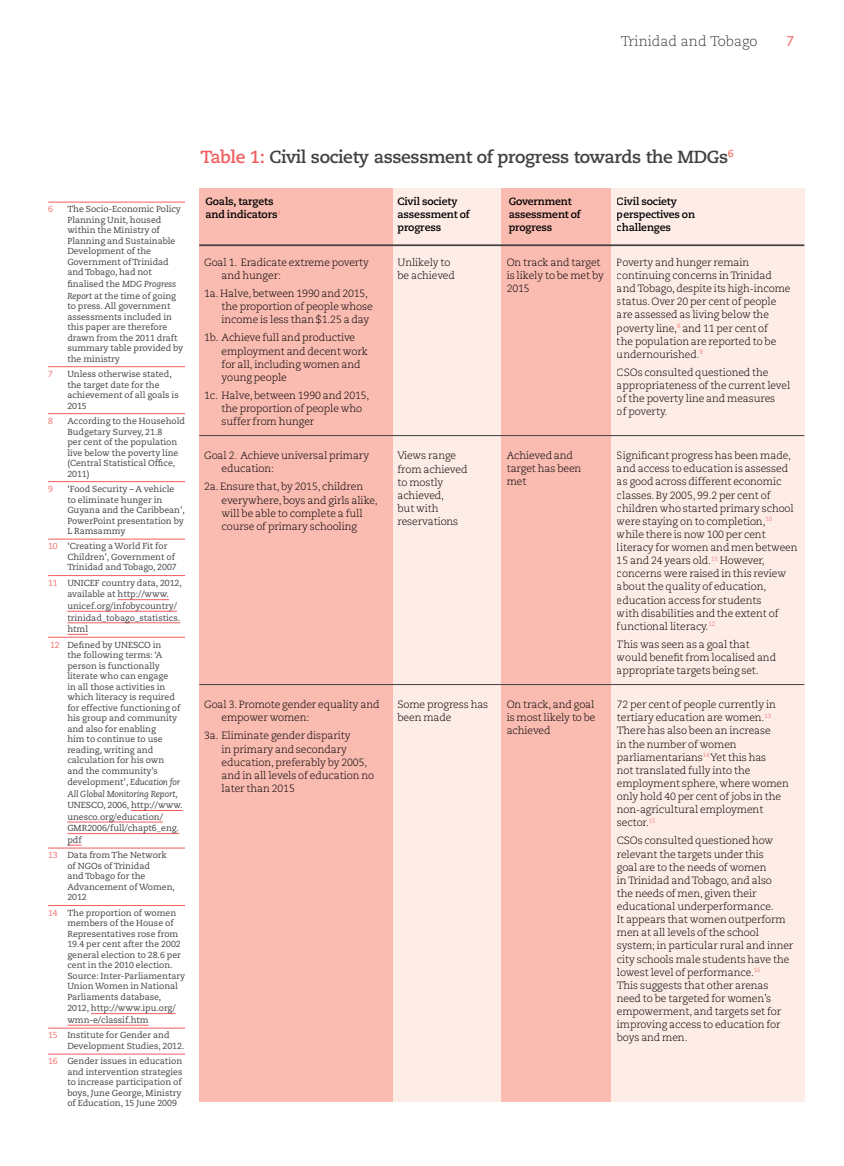
<style>
.page{position:relative;width:844px;height:1166px;background:#fff}
.page>*{position:absolute;margin:0;border:0;box-sizing:border-box;transform-origin:0 0}
.t1{font:700 17.5px "Caecilia CE";letter-spacing:-.02em;color:#414042}
.t2{font:300 14px "Caecilia CE";color:#414042}
.t3{font:14px "Caecilia CE";color:#f15d5e}
.t4{font:300 10.5px/13.1px "Caecilia CE";letter-spacing:-.01em;color:#000}
.t5{font:700 10.5px/13.1px "Caecilia CE";letter-spacing:-.01em;color:#000}
.t6{font:8.75px/10.5px "Caecilia CE";color:#414042}
.t7{font:italic 8.75px/11.5px "Caecilia CE";letter-spacing:-.01em;color:#414042}
.t8{font:8.75px "Caecilia CE";color:#f26f6a}
.s1{font-style:italic}
.s2{color:#f26f6a}
.s3{font-style:normal}
.s4{color:#f15d5e}
.s5{color:#414042}
</style>
<div class="page">
<div style="left:199px;top:189px;width:605px;height:913px;background:#feece7"></div>
<div style="left:501px;top:189px;width:109px;height:913px;background:#fabbb1"></div>
<div style="left:199px;top:189px;width:193px;height:913px;background:#fabbb1"></div>
<hr style="left:199px;top:435px;width:605px;height:1px;background:#414042">
<hr style="left:199px;top:244px;width:605px;height:2px;background:#414042">
<hr style="left:199px;top:684px;width:605px;height:1px;background:#414042">
<hr style="left:48px;top:202px;width:137px;height:1px;background:#f15d5e">
<hr style="left:48px;top:366px;width:137px;height:1px;background:#f15d5e">
<hr style="left:48px;top:413px;width:137px;height:1px;background:#f15d5e">
<hr style="left:48px;top:481px;width:137px;height:1px;background:#f15d5e">
<hr style="left:48px;top:539px;width:137px;height:1px;background:#f15d5e">
<hr style="left:48px;top:575px;width:137px;height:1px;background:#f15d5e">
<hr style="left:117px;top:599px;width:52px;height:1px;background:#f15d5e">
<hr style="left:67px;top:611px;width:110px;height:1px;background:#f15d5e">
<hr style="left:67px;top:622px;width:113px;height:1px;background:#f15d5e">
<svg style="left:67px;top:634px;width:21px;height:1px"></svg>
<hr style="left:48px;top:637px;width:137px;height:1px;background:#f15d5e">
<hr style="left:131px;top:810px;width:51px;height:1px;background:#f15d5e">
<hr style="left:67px;top:822px;width:96px;height:1px;background:#f15d5e">
<hr style="left:67px;top:833px;width:112px;height:1px;background:#f15d5e">
<svg style="left:67px;top:845px;width:15px;height:1px"></svg>
<hr style="left:48px;top:847px;width:137px;height:1px;background:#f15d5e">
<hr style="left:48px;top:905px;width:137px;height:1px;background:#f15d5e">
<hr style="left:91px;top:1013px;width:85px;height:1px;background:#f15d5e">
<hr style="left:67px;top:1025px;width:82px;height:1px;background:#f15d5e">
<hr style="left:48px;top:1027px;width:137px;height:1px;background:#f15d5e">
<hr style="left:48px;top:1053px;width:137px;height:1px;background:#f15d5e">
<h2 class="t2" style="left:620px;top:32px;width:138px">Trinidad and Tobago</h2>
<h2 class="t3" style="left:786px;top:32px;width:9px">7</h2>
<p class="t8" style="left:48px;top:204px;width:6px">6</p>
<p class="t6" style="left:67px;top:204px;width:115px">The Socio-Economic Policy<br>Planning Unit, housed within the Ministry of<br>Planning and Sustainable<br>Development of the<br>Government of Trinidad and Tobago, had not</p>
<p class="t6" style="left:67px;top:278px;width:110px;line-height:11.5px">finalised the <span class="s1">MDG Progress<br>Report</span> at the time of going</p>
<p class="t6" style="left:67px;top:301px;width:117px">to press. All government assessments included in this paper are therefore drawn from the 2011 draft summary table provided by the ministry</p>
<p class="t8" style="left:48px;top:368px;width:6px">7</p>
<p class="t6" style="left:67px;top:369px;width:113px">Unless otherwise stated, the target date for the achievement of all goals is<br>2015</p>
<p class="t8" style="left:48px;top:415px;width:6px">8</p>
<p class="t6" style="left:67px;top:416px;width:119px">According to the Household<br>Budgetary Survey, 21.8<br>per cent of the population live below the poverty line (Central Statistical Office,<br>2011)</p>
<p class="t8" style="left:48px;top:483px;width:6px">9</p>
<p class="t6" style="left:67px;top:483px;width:119px">‘Food Security – A vehicle to eliminate hunger in<br>Guyana and the Caribbean’,<br>PowerPoint presentation by<br>L Ramsammy</p>
<p class="t6" style="left:67px;top:541px;width:111px;text-indent:-19px"><span class="s2">10</span> ‘Creating a World Fit for<br>Children’, Government of<br>Trinidad and Tobago, 2007</p>
<p class="t6" style="left:67px;top:577px;width:116px;line-height:11.5px;text-indent:-19px"><span class="s2">11</span> UNICEF country data, 2012, available at http://www. unicef.org/infobycountry/ trinidad_tobago_statistics. html</p>
<p class="t6" style="left:67px;top:639px;width:114px;text-indent:-17px"><span class="s2">12</span> Defined by UNESCO in<br>the following terms: ‘A person is functionally literate who can engage<br>in all those activities in which literacy is required for effective functioning of his group and community and also for enabling<br>him to continue to use reading, writing and calculation for his own and the community’s</p>
<p class="t7" style="left:67px;top:776px;width:114px"><span class="s3">development’,</span> Education for<br>All Global Monitoring Report,</p>
<p class="t6" style="left:67px;top:799px;width:117px;line-height:11.5px">UNESCO, 2006, http://www. unesco.org/education/<br>GMR2006/full/chapt6_eng. pdf</p>
<p class="t6" style="left:67px;top:850px;width:109px;text-indent:-19px"><span class="s2">13</span> Data from The Network of NGOs of Trinidad<br>and Tobago for the<br>Advancement of Women,<br>2012</p>
<p class="t6" style="left:67px;top:907px;width:119px;text-indent:-19px"><span class="s2">14</span> The proportion of women members of the House of<br>Representatives rose from<br>19.4 per cent after the 2002 general election to 28.6 per cent in the 2010 election.<br>Source: Inter-Parliamentary<br>Union Women in National<br>Parliaments database,</p>
<p class="t6" style="left:67px;top:1002px;width:110px;line-height:11.5px">2012, http://www.ipu.org/ wmn-e/classif.htm</p>
<p class="t6" style="left:67px;top:1030px;width:118px;text-indent:-19px"><span class="s2">15</span> Institute for Gender and<br>Development Studies, 2012.</p>
<p class="t6" style="left:67px;top:1056px;width:117px;text-indent:-19px"><span class="s2">16</span> Gender issues in education and intervention strategies to increase participation of boys, June George, Ministry of Education, 15 June 2009</p>
<h1 class="t1" style="left:200px;top:145px;width:535px"><span class="s4">Table 1:</span> Civil society assessment of progress towards the MDGs<sup>6</sup></h1>
<p class="t5" style="left:205px;top:194px;width:77px">Goals, targets and indicators<sup>7</sup></p>
<p class="t5" style="left:397px;top:194px;width:73px">Civil society assessment of progress</p>
<p class="t5" style="left:508px;top:194px;width:73px">Government assessment of progress</p>
<p class="t5" style="left:616px;top:194px;width:80px">Civil society perspectives on challenges</p>
<p class="t4" style="left:221px;top:256px;width:149px;text-indent:-17px">Goal 1. Eradicate extreme poverty and hunger:</p>
<p class="t4" style="left:221px;top:287px;width:153px;text-indent:-17px">1a. Halve, between 1990 and 2015, the proportion of people whose income is less than $1.25 a day</p>
<p class="t4" style="left:221px;top:331px;width:148px;text-indent:-17px">1b. Achieve full and productive employment and decent work for all, including women and young people</p>
<p class="t4" style="left:221px;top:388px;width:149px;text-indent:-17px">1c. Halve, between 1990 and 2015, the proportion of people who suffer from hunger</p>
<p class="t4" style="left:397px;top:256px;width:68px">Unlikely to be achieved</p>
<p class="t4" style="left:397px;top:269px;width:59px">be achieved</p>
<p class="t4" style="left:506px;top:256px;width:99px">On track and target is likely to be met by<br>2015</p>
<p class="t4" style="left:616px;top:256px;width:175px">Poverty and hunger remain continuing concerns in Trinidad and Tobago, despite its high-income status. Over 20 per cent of people are assessed as living below the poverty line,<sup>8</sup> and 11 per cent of<br>the population are reported to be undernourished<span class="s5">.</span><sup>9</sup></p>
<p class="t4" style="left:616px;top:365px;width:175px">CSOs consulted questioned the appropriateness of the current level of the poverty line and measures<br>of poverty.</p>
<p class="t4" style="left:221px;top:449px;width:149px;text-indent:-17px">Goal 2. Achieve universal primary education:</p>
<p class="t4" style="left:221px;top:480px;width:158px;text-indent:-17px">2a. Ensure that, by 2015, children everywhere, boys and girls alike, will be able to complete a full course of primary schooling</p>
<p class="t4" style="left:397px;top:449px;width:71px">Views range from achieved to mostly achieved,<br>but with reservations</p>
<p class="t4" style="left:506px;top:449px;width:76px">Achieved and target has been met</p>
<p class="t4" style="left:616px;top:449px;width:182px">Significant progress has been made, and access to education is assessed as good across different economic classes. By 2005, 99.2 per cent of children who started primary school were staying on to completion,<sup>10 </sup>while there is now 100 per cent literacy for women and men between<br>15 and 24 years old.<sup>11</sup> However, concerns were raised in this review about the quality of education, education access for students<br>with disabilities and the extent of functional literacy.<sup>12</sup></p>
<p class="t4" style="left:616px;top:637px;width:161px">This was seen as a goal that would benefit from localised and appropriate targets being set.</p>
<p class="t4" style="left:221px;top:698px;width:159px;text-indent:-17px">Goal 3. Promote gender equality and empower women:</p>
<p class="t4" style="left:221px;top:729px;width:154px;text-indent:-17px">3a. Eliminate gender disparity<br>in primary and secondary education, preferably by 2005, and in all levels of education no later than 2015</p>
<p class="t4" style="left:397px;top:698px;width:92px">Some progress has been made</p>
<p class="t4" style="left:506px;top:698px;width:90px;text-align:justify">On track, and goal is most likely to be achieved</p>
<p class="t4" style="left:616px;top:698px;width:173px">72 per cent of people currently in tertiary education are women.<sup>13<br></sup>There has also been an increase<br>in the number of women parliamentarians<sup>14</sup> Yet this has<br>not translated fully into the employment sphere, where women only hold 40 per cent of jobs in the non-agricultural employment sector.<sup>15</sup></p>
<p class="t4" style="left:616px;top:834px;width:178px">CSOs consulted questioned how relevant the targets under this<br>goal are to the needs of women<br>in Trinidad and Tobago, and also<br>the needs of men, given their educational underperformance.<br>It appears that women outperform men at all levels of the school system; in particular rural and inner city schools male students have the lowest level of performance.<sup>16<br></sup>This suggests that other arenas need to be targeted for women’s empowerment, and targets set for improving access to education for boys and men.</p>
</div>
